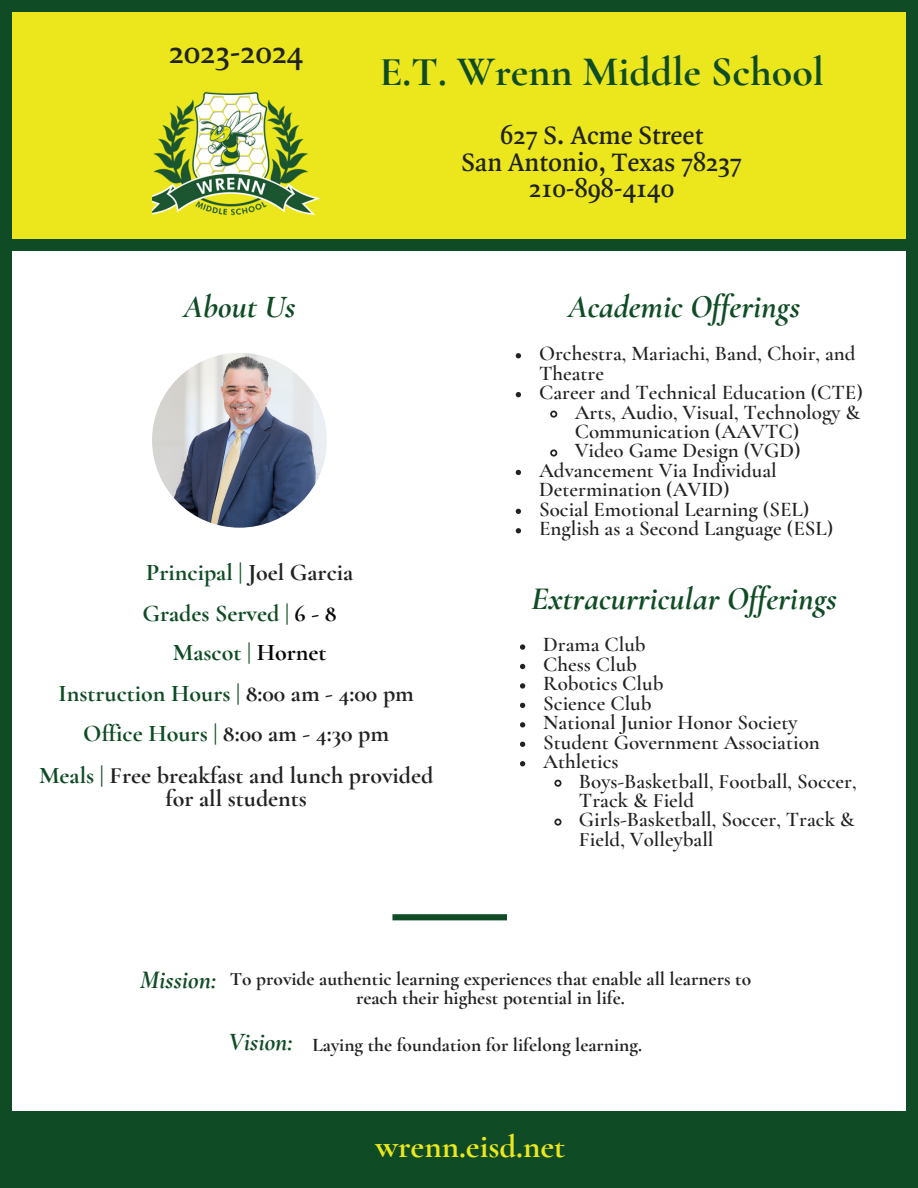
<style>
.page{position:relative;width:918px;height:1188px;background:#fff}
.page>*{position:absolute;margin:0;border:0;box-sizing:border-box;transform-origin:0 0}
.t1{font:700 42px "Cormorant Garamond";color:#0f4c25}
.t2{font:italic 700 33px "Cormorant Garamond";color:#0f4c25}
.t3{font:700 33px "Cormorant Garamond";color:#ebe71c}
.t4{font:600 33px "Quadraat OT";color:#212321}
.t5{font:600 27px "Quadraat OT";color:#212321}
.t6{font:italic 700 25.8px "Cormorant Garamond";color:#0f4c25}
.t7{font:700 24px "Cormorant Garamond";color:#0f4c25}
.t8{font:700 24px/23px "Cormorant Garamond";color:#212321;text-align:center}
.t9{font:600 21px/19.5px "Cormorant Garamond";color:#212321}
.t10{font:700 19.35px/19px "Cormorant Garamond";color:#212321;text-align:center}
.s1{color:#212321}
.s2{color:#080606}
.s3{color:#0f4c25}
</style>
<div class="page">
<div style="left:10px;top:10px;width:902px;height:232px;background:#ebe71c"></div>
<div style="left:0;top:0;width:11px;height:1188px;background:#0f4c25"></div>
<div style="left:907px;top:0;width:11px;height:1188px;background:#0f4c25"></div>
<div style="left:0;top:1111px;width:918px;height:77px;background:#0f4c25"></div>
<div style="left:0;top:0;width:918px;height:11px;background:#0f4c25"></div>
<div style="left:0;top:240px;width:918px;height:11px;background:#0f4c25"></div>
<img style="left:152px;top:91px;width:168px;height:125px">
<img style="left:152px;top:353px;width:175px;height:175px;border-radius:50%">
<svg style="left:516px;top:353px;width:5px;height:5px"></svg>
<svg style="left:516px;top:392px;width:5px;height:5px"></svg>
<svg style="left:550px;top:410px;width:8px;height:8px"></svg>
<svg style="left:550px;top:449px;width:8px;height:8px"></svg>
<svg style="left:516px;top:470px;width:5px;height:5px"></svg>
<svg style="left:516px;top:509px;width:5px;height:5px"></svg>
<svg style="left:516px;top:528px;width:5px;height:5px"></svg>
<svg style="left:520px;top:644px;width:5px;height:6px"></svg>
<svg style="left:520px;top:664px;width:5px;height:5px"></svg>
<svg style="left:520px;top:683px;width:5px;height:6px"></svg>
<svg style="left:520px;top:703px;width:5px;height:5px"></svg>
<svg style="left:520px;top:722px;width:5px;height:5px"></svg>
<svg style="left:520px;top:742px;width:5px;height:5px"></svg>
<svg style="left:520px;top:761px;width:5px;height:5px"></svg>
<svg style="left:554px;top:779px;width:8px;height:8px"></svg>
<svg style="left:554px;top:818px;width:8px;height:8px"></svg>
<svg style="left:392px;top:914px;width:115px;height:6px"></svg>
<p class="t4" style="left:169px;top:38px;width:136px">2023-2024</p>
<p class="t2" style="left:183px;top:287px;width:114px">About Us</p>
<p class="t1" style="left:379px;top:46px;width:446px">E.T. Wrenn Middle School</p>
<p class="t5" style="left:500px;top:124px;width:205px">627 S. Acme Street</p>
<p class="t5" style="left:462px;top:150px;width:282px">San Antonio, Texas 78237</p>
<p class="t5" style="left:529px;top:177px;width:147px">210-898-4140</p>
<p class="t2" style="left:568px;top:287px;width:234px">Academic Offerings</p>
<p class="t9" style="left:539px;top:344px;width:318px">Orchestra, Mariachi, Band, Choir, and<br>Theatre</p>
<p class="t9" style="left:539px;top:383px;width:325px">Career and Technical Education (CTE)</p>
<p class="t9" style="left:575px;top:402px;width:287px">Arts, Audio, Visual, Technology &amp;<br>Communication (AAVTC)</p>
<p class="t9" style="left:575px;top:441px;width:227px">Video Game Design (VGD)</p>
<p class="t9" style="left:539px;top:460px;width:239px">Advancement Via Individual<br>Determination (AVID)</p>
<p class="t9" style="left:539px;top:499px;width:272px">Social Emotional Learning (SEL)</p>
<p class="t9" style="left:539px;top:519px;width:296px">English as a Second Language (ESL)</p>
<p class="t7" style="left:146px;top:558px;width:209px">Principal | <span class="s1">Joel Garcia</span></p>
<p class="t7" style="left:142px;top:598px;width:195px">Grades Served | <span class="s2">6 - 8</span></p>
<p class="t7" style="left:173px;top:638px;width:155px">Mascot | <span class="s2">Hornet</span></p>
<p class="t7" style="left:59px;top:678px;width:357px">Instruction Hours | <span class="s1">8:00 am - 4:00 pm</span></p>
<p class="t8" style="left:83px;top:722px;width:307px"><span class="s3">Office Hours |</span> 8:00 am - 4:30 pm</p>
<p class="t8" style="left:39px;top:763px;width:396px"><span class="s3">Meals |</span> Free breakfast and lunch provided for all students</p>
<p class="t2" style="left:531px;top:578px;width:308px">Extracurricular Offerings</p>
<p class="t9" style="left:543px;top:635px;width:104px">Drama Club</p>
<p class="t9" style="left:543px;top:654px;width:95px">Chess Club</p>
<p class="t9" style="left:543px;top:674px;width:122px">Robotics Club</p>
<p class="t9" style="left:543px;top:693px;width:110px">Science Club</p>
<p class="t9" style="left:543px;top:713px;width:256px">National Junior Honor Society</p>
<p class="t9" style="left:543px;top:732px;width:278px">Student Government Association</p>
<p class="t9" style="left:543px;top:752px;width:77px">Athletics</p>
<p class="t9" style="left:579px;top:771px;width:279px">Boys-Basketball, Football, Soccer,<br>Track &amp; Field</p>
<p class="t9" style="left:579px;top:810px;width:277px">Girls-Basketball, Soccer, Track &amp;<br>Field, Volleyball</p>
<p class="t6" style="left:140px;top:964px;width:78px">Mission:</p>
<p class="t10" style="left:230px;top:970px;width:523px">To provide authentic learning experiences that enable all learners to reach their highest potential in life.</p>
<p class="t6" style="left:228px;top:1027px;width:66px">Vision:</p>
<p class="t10" style="left:312px;top:1035px;width:331px">Laying the foundation for lifelong learning.</p>
<p class="t3" style="left:375px;top:1127px;width:191px">wrenn.eisd.net</p>
</div>
